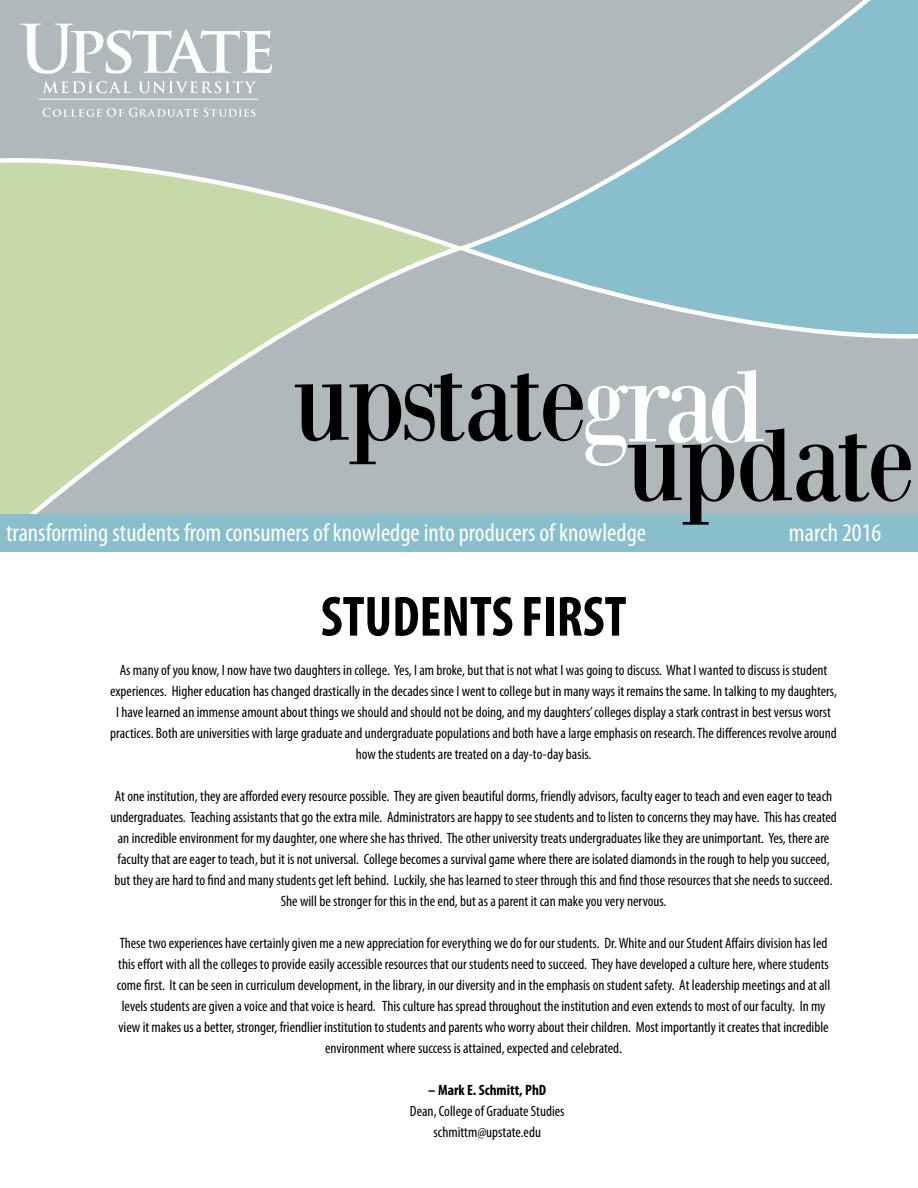
<style>
.page{position:relative;width:918px;height:1188px;background:#fff}
.page>*{position:absolute;margin:0;border:0;box-sizing:border-box;transform-origin:0 0}
.t1{font:105px "Bodoni XT";letter-spacing:-.055em;color:#000}
.t2{font:105px "Bodoni XT";letter-spacing:-.03em;color:#000}
.t3{font:700 condensed 57.15px "Myriad Pro";color:#000}
.t4{font:condensed 25.5px "Myriad Pro";color:#fff}
.t5{font:condensed 15px/21px "Myriad Pro";color:#000;text-align:center}
.t6{font:700 condensed 15px "Myriad Pro";color:#000}
.s1{color:#fff}
</style>
<div class="page">
<div style="left:0;top:0;width:918px;height:540px;background:#b0b8bc"></div>
<svg style="left:0;top:158px;width:449px;height:356px"></svg>
<div style="left:0;top:514px;width:918px;height:38px;background:#89bfcc"></div>
<svg style="left:449px;top:0;width:469px;height:339px"></svg>
<svg style="left:42px;top:108px;width:156px;height:9px"></svg>
<svg style="left:204px;top:108px;width:51px;height:9px"></svg>
<svg style="left:21px;top:24px;width:251px;height:50px"></svg>
<svg style="left:138px;top:81px;width:118px;height:12px"></svg>
<svg style="left:43px;top:81px;width:88px;height:12px"></svg>
<hr style="left:39px;top:99px;width:219px;height:1px;background:#fff">
<h1 class="t1" style="left:293px;top:341px;width:475px">upstate<span class="s1">grad</span></h1>
<h1 class="t2" style="left:626px;top:401px;width:290px">update</h1>
<h3 class="t4" style="left:6px;top:517px;width:642px">transforming students from consumers of knowledge into producers of knowledge</h3>
<h3 class="t4" style="left:789px;top:517px;width:94px">march 2016</h3>
<h2 class="t3" style="left:321px;top:581px;width:307px">STUDENTS FIRST</h2>
<p class="t5" style="left:110px;top:659px;width:728px">As many of you know, I now have two daughters in college. Yes, I am broke, but that is not what I was going to discuss. What I wanted to discuss is student experiences. Higher education has changed drastically in the decades since I went to college but in many ways it remains the same. In talking to my daughters, I have learned an immense amount about things we should and should not be doing, and my daughters’ colleges display a stark contrast in best versus worst practices. Both are universities with large graduate and undergraduate populations and both have a large emphasis on research. The differences revolve around how the students are treated on a day-to-day basis.</p>
<p class="t5" style="left:110px;top:785px;width:728px">At one institution, they are afforded every resource possible. They are given beautiful dorms, friendly advisors, faculty eager to teach and even eager to teach undergraduates. Teaching assistants that go the extra mile. Administrators are happy to see students and to listen to concerns they may have. This has created an incredible environment for my daughter, one where she has thrived. The other university treats undergraduates like they are unimportant. Yes, there are faculty that are eager to teach, but it is not universal. College becomes a survival game where there are isolated diamonds in the rough to help you succeed, but they are hard to find and many students get left behind. Luckily, she has learned to steer through this and find those resources that she needs to succeed.<br>She will be stronger for this in the end, but as a parent it can make you very nervous.</p>
<p class="t5" style="left:117px;top:932px;width:715px">These two experiences have certainly given me a new appreciation for everything we do for our students. Dr. White and our Student Affairs division has led this effort with all the colleges to provide easily accessible resources that our students need to succeed. They have developed a culture here, where students come first. It can be seen in curriculum development, in the library, in our diversity and in the emphasis on student safety. At leadership meetings and at all levels students are given a voice and that voice is heard. This culture has spread throughout the institution and even extends to most of our faculty. In my view it makes us a better, stronger, friendlier institution to students and parents who worry about their children. Most importantly it creates that incredible environment where success is attained, expected and celebrated.</p>
<p class="t6" style="left:428px;top:1081px;width:118px">– MARK E. SCHMITT, PHD</p>
<p class="t5" style="left:410px;top:1100px;width:156px">Dean, College of Graduate Studies schmittm@upstate.edu</p>
</div>
